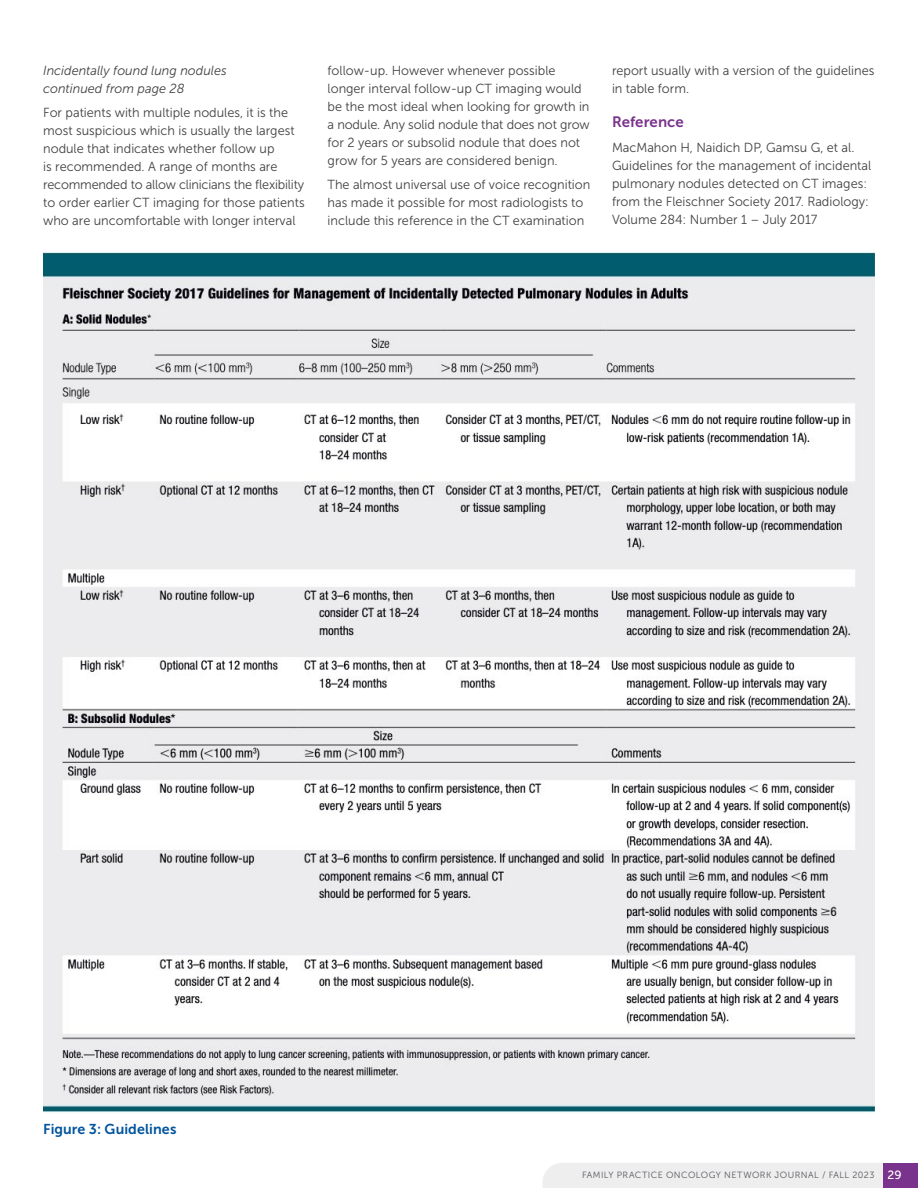
<style>
.page{position:relative;width:918px;height:1188px;background:#fff}
.page>*{position:absolute;margin:0;border:0;box-sizing:border-box;transform-origin:0 0}
.t1{font:15px "Museo Sans 700";color:#7a338c}
.t2{font:14.25px "Museo Sans 700";letter-spacing:.005em;color:#00549e}
.t3{font:13.2px/18px "Museo Sans 300";color:#414042}
.t4{font:italic 13.2px/18px "Museo Sans 300";color:#414042}
.t5{font:9px "Museo Sans 300";letter-spacing:.055em;color:#54565b}
.s1{font-family:"Museo Sans 500";font-size:12px;color:#fff}
</style>
<div class="page">
<img style="left:43px;top:252px;width:832px;height:861px">
<div style="left:543px;top:1163px;width:340px;height:25px;background:#eeeeef"></div>
<div style="left:883px;top:1163px;width:35px;height:25px;background:#7a338c"></div>
<p class="t4" style="left:43px;top:61px;width:185px">Incidentally found lung nodules continued from page 28</p>
<p class="t3" style="left:43px;top:104px;width:263px">For patients with multiple nodules, it is the most suspicious which is usually the largest nodule that indicates whether follow up<br>is recommended. A range of months are recommended to allow clinicians the flexibility to order earlier CT imaging for those patients who are uncomfortable with longer interval</p>
<p class="t3" style="left:328px;top:61px;width:264px">follow-up. However whenever possible longer interval follow-up CT imaging would be the most ideal when looking for growth in a nodule. Any solid nodule that does not grow for 2 years or subsolid nodule that does not grow for 5 years are considered benign.</p>
<p class="t3" style="left:328px;top:176px;width:264px">The almost universal use of voice recognition has made it possible for most radiologists to include this reference in the CT examination</p>
<p class="t3" style="left:612px;top:61px;width:264px">report usually with a version of the guidelines in table form.</p>
<p class="t1" style="left:612px;top:114px;width:73px">Reference</p>
<p class="t3" style="left:612px;top:138px;width:261px">MacMahon H, Naidich DP, Gamsu G, et al.<br>Guidelines for the management of incidental pulmonary nodules detected on CT images: from the Fleischner Society 2017. Radiology:<br>Volume 284: Number 1 – July 2017</p>
<p class="t2" style="left:43px;top:1122px;width:135px">Figure 3: Guidelines</p>
<p class="t5" style="left:582px;top:1171px;width:321px">FAMILY PRACTICE ONCOLOGY NETWORK JOURNAL / FALL 2023 <span class="s1">29</span></p>
</div>
